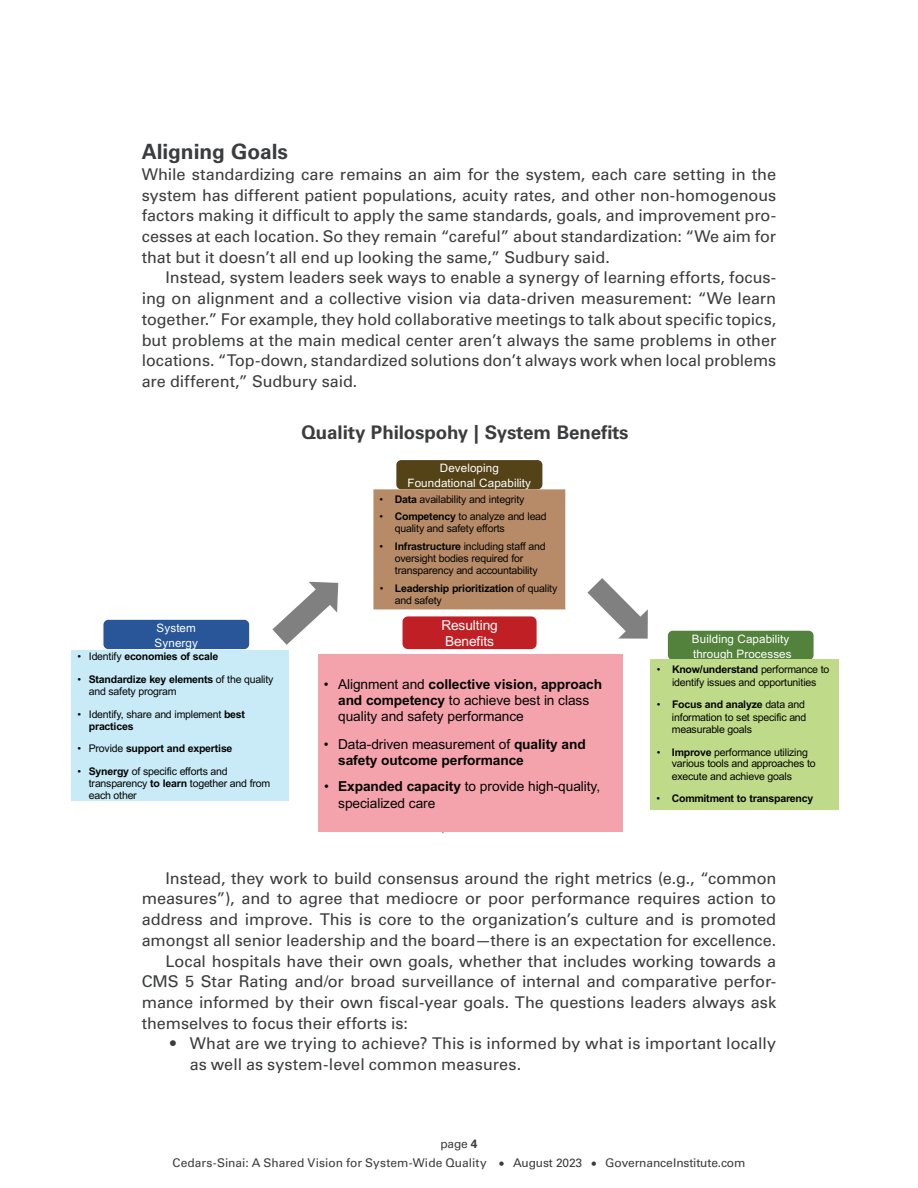
<style>
.page{position:relative;width:918px;height:1188px;background:#fff}
.page>*{position:absolute;margin:0;border:0;box-sizing:border-box;transform-origin:0 0}
.t1{font:700 21px "Univers LT Std";letter-spacing:-.005em;color:#3b3c3e}
.t2{font:700 18.75px "Univers LT Std";letter-spacing:-.005em;color:#3b3c3e}
.t3{font:16.2px/20.7px "Univers LT Std";letter-spacing:-.005em;color:#3b3c3e;text-align:justify}
.t4{font:13.8px/15.9px "Arial";letter-spacing:-.01em;color:#040503}
.t5{font:700 13.8px/16px "Arial";letter-spacing:-.01em;color:#040503}
.t6{font:13.8px/15.8px "Arial";letter-spacing:-.01em;color:#fff}
.t7{font:12px/19.5px "Univers LT Std";letter-spacing:-.005em;color:#3b3c3e;text-align:center}
.t8{font:11.55px/15px "Arial";letter-spacing:.01em;color:#fff}
.t9{font:10.5px/11.7px "Arial";letter-spacing:-.025em;color:#040503}
.t10{font:700 10.5px/11.7px "Arial";letter-spacing:-.02em;color:#040503}
.s1{font-weight:700}
.s2{font-weight:400}
</style>
<div class="page">
<div style="left:396px;top:460px;width:146px;height:29px;background:#554318;border-radius:5px"></div>
<div style="left:668px;top:631px;width:146px;height:29px;background:#52823b;border-radius:5px"></div>
<div style="left:403px;top:616px;width:134px;height:33px;background:#c02025;border-radius:5px"></div>
<svg style="left:587px;top:578px;width:61px;height:61px"></svg>
<div style="left:373px;top:489px;width:192px;height:120px;background:#b88b68"></div>
<div style="left:651px;top:659px;width:188px;height:150px;background:#bfdb8a"></div>
<svg style="left:71px;top:582px;width:267px;height:219px"></svg>
<div style="left:318px;top:654px;width:304px;height:178px;background:#f4a3ad"></div>
<p class="t1" style="left:142px;top:140px;width:148px">Aligning Goals</p>
<p class="t3" style="left:142px;top:164px;width:636px">While standardizing care remains an aim for the system, each care setting in the system has different patient populations, acuity rates, and other non-homogenous factors making it difficult to apply the same standards, goals, and improvement pro&shy;cesses at each location. So they remain “careful” about standardization: “We aim for that but it doesn’t all end up looking the same,” Sudbury said.</p>
<p class="t3" style="left:142px;top:267px;width:636px;text-indent:24px">Instead, system leaders seek ways to enable a synergy of learning efforts, focus&shy;ing on alignment and a collective vision via data-driven measurement: “We learn together.” For example, they hold collaborative meetings to talk about specific topics, but problems at the main medical center aren’t always the same problems in other locations. “Top-down, standardized solutions don’t always work when local problems are different,” Sudbury said.</p>
<p class="t2" style="left:301px;top:421px;width:329px">Quality Philospohy | System Benefits</p>
<p class="t8" style="left:408px;top:461px;width:125px;text-align:center">Developing<br>Foundational Capability</p>
<p class="t9" style="left:380px;top:493px;width:146px">• <span class="s1">Data</span> availability and integrity</p>
<p class="t9" style="left:395px;top:511px;width:153px;text-indent:-15px">• <span class="s1">Competency</span> to analyze and lead quality and safety efforts</p>
<p class="t9" style="left:395px;top:540px;width:152px;text-indent:-15px">• <span class="s1">Infrastructure</span> including staff and oversight bodies required for</p>
<p class="t9" style="left:395px;top:565px;width:144px">transparency and accountability</p>
<p class="t10" style="left:395px;top:583px;width:164px;text-indent:-15px"><span class="s2">•</span> Leadership prioritization <span class="s2">of quality and safety</span></p>
<p class="t8" style="left:155px;top:620px;width:45px">System<br>Synergy</p>
<p class="t6" style="left:441px;top:617px;width:58px">Resulting<br>Benefits</p>
<p class="t10" style="left:77px;top:650px;width:143px"><span class="s2">• Identify</span> economies of scale</p>
<p class="t9" style="left:89px;top:673px;width:186px;text-indent:-11px">• <span class="s1">Standardize key elements</span> of the quality and safety program</p>
<p class="t9" style="left:89px;top:708px;width:158px;text-indent:-11px">• Identify, share and implement <span class="s1">best practices</span></p>
<p class="t10" style="left:77px;top:742px;width:157px"><span class="s2">• Provide</span> support and expertise</p>
<p class="t9" style="left:89px;top:765px;width:183px;text-indent:-11px">• <span class="s1">Synergy</span> of specific efforts and transparency <span class="s1">to learn</span> together and from</p>
<p class="t9" style="left:89px;top:790px;width:50px">each other</p>
<p class="t4" style="left:338px;top:677px;width:266px;text-indent:-14px">• Alignment and <span class="s1">collective vision, approach and competency</span> to achieve best in class quality and safety performance</p>
<p class="t5" style="left:338px;top:736px;width:249px;text-indent:-14px"><span class="s2">• Data-driven measurement of</span> quality and safety outcome performance</p>
<p class="t4" style="left:338px;top:778px;width:263px;line-height:17px;text-indent:-14px">• <span class="s1">Expanded capacity</span> to provide high-quality, specialized care</p>
<p class="t8" style="left:692px;top:631px;width:101px">Building Capability through Processes</p>
<p class="t9" style="left:657px;top:663px;width:174px;line-height:12.8px;text-align:center">• <span class="s1">Know/understand</span> performance to identify issues and opportunities</p>
<p class="t9" style="left:657px;top:698px;width:151px;line-height:12.8px;text-align:right">• <span class="s1">Focus and analyze</span> data and information to set specific and</p>
<p class="t9" style="left:672px;top:723px;width:82px">measurable goals</p>
<p class="t9" style="left:672px;top:746px;width:145px;text-indent:-15px">• <span class="s1">Improve</span> performance utilizing various tools and approaches to</p>
<p class="t9" style="left:672px;top:770px;width:122px">execute and achieve goals</p>
<p class="t10" style="left:657px;top:793px;width:158px"><span class="s2">•</span> Commitment to transparency</p>
<p class="t3" style="left:166px;top:868px;width:612px">Instead, they work to build consensus around the right metrics (e.g., “common</p>
<p class="t3" style="left:142px;top:888px;width:636px">measures”), and to agree that mediocre or poor performance requires action to</p>
<p class="t3" style="left:142px;top:909px;width:636px">address and improve. This is core to the organization’s culture and is promoted</p>
<p class="t3" style="left:142px;top:930px;width:636px">amongst all senior leadership and the board—there is an expectation for excellence.</p>
<p class="t3" style="left:166px;top:951px;width:612px">Local hospitals have their own goals, whether that includes working towards a</p>
<p class="t3" style="left:142px;top:971px;width:636px">CMS 5 Star Rating and/or broad surveillance of internal and comparative perfor-</p>
<p class="t3" style="left:142px;top:992px;width:636px">mance informed by their own fiscal-year goals. The questions leaders always ask</p>
<p class="t3" style="left:142px;top:1013px;width:268px">themselves to focus their efforts is:</p>
<p class="t3" style="left:190px;top:1033px;width:588px;text-indent:-20px">• What are we trying to achieve? This is informed by what is important locally as well as system-level common measures.</p>
<p class="t7" style="left:173px;top:1134px;width:574px">page <span class="s1">4<br></span>Cedars-Sinai: A Shared Vision for System-Wide Quality • August 2023 • GovernanceInstitute.com</p>
</div>
